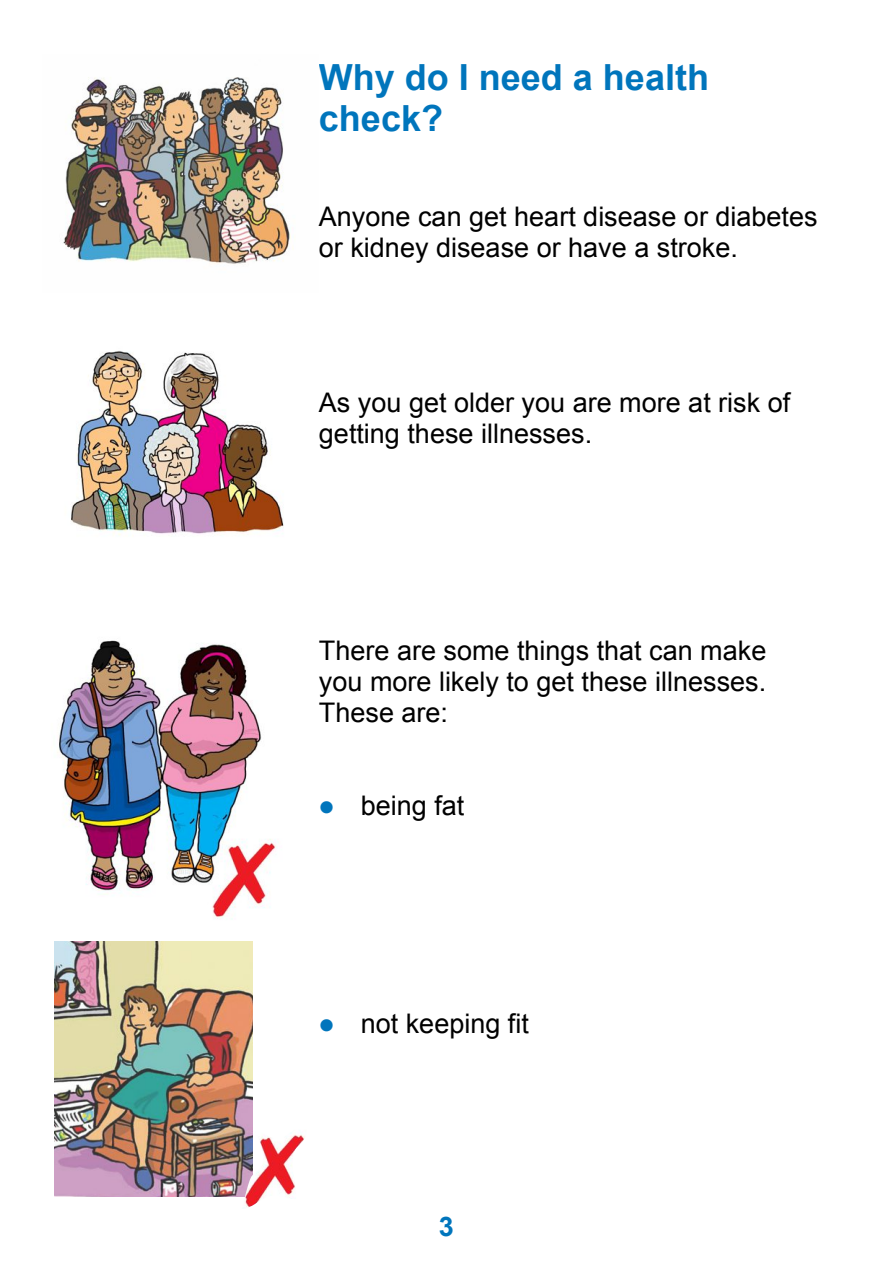
<style>
.page{position:relative;width:893px;height:1263px;background:#fff}
.page>*{position:absolute;margin:0;border:0;box-sizing:border-box;transform-origin:0 0}
.t1{font:700 36px/41.2px "Arial";color:#0075bc}
.t2{font:27px/30.9px "Arial";color:#000}
.t3{font:700 27px "Arial";color:#0075bc}
.s1{color:#0075bc}
</style>
<div class="page">
<img style="left:63px;top:77px;width:228px;height:187px">
<img style="left:71px;top:351px;width:213px;height:185px">
<img style="left:57px;top:640px;width:220px;height:279px">
<img style="left:54px;top:942px;width:199px;height:254px">
<img style="left:261px;top:1130px;width:39px;height:9px">
<p class="t1" style="left:319px;top:60px;width:392px">Why do I need a health check?</p>
<p class="t2" style="left:319px;top:204px;width:500px">Anyone can get heart disease or diabetes or kidney disease or have a stroke.</p>
<p class="t2" style="left:319px;top:390px;width:473px">As you get older you are more at risk of getting these illnesses.</p>
<p class="t2" style="left:319px;top:637px;width:449px;text-align:justify">There are some things that can make you more likely to get these illnesses.<br>These are:</p>
<p class="t2" style="left:319px;top:792px;width:147px"><span class="s1">●</span> being fat</p>
<p class="t2" style="left:319px;top:1010px;width:211px"><span class="s1">●</span> not keeping fit</p>
<p class="t3" style="left:439px;top:1216px;width:17px">3</p>
</div>
